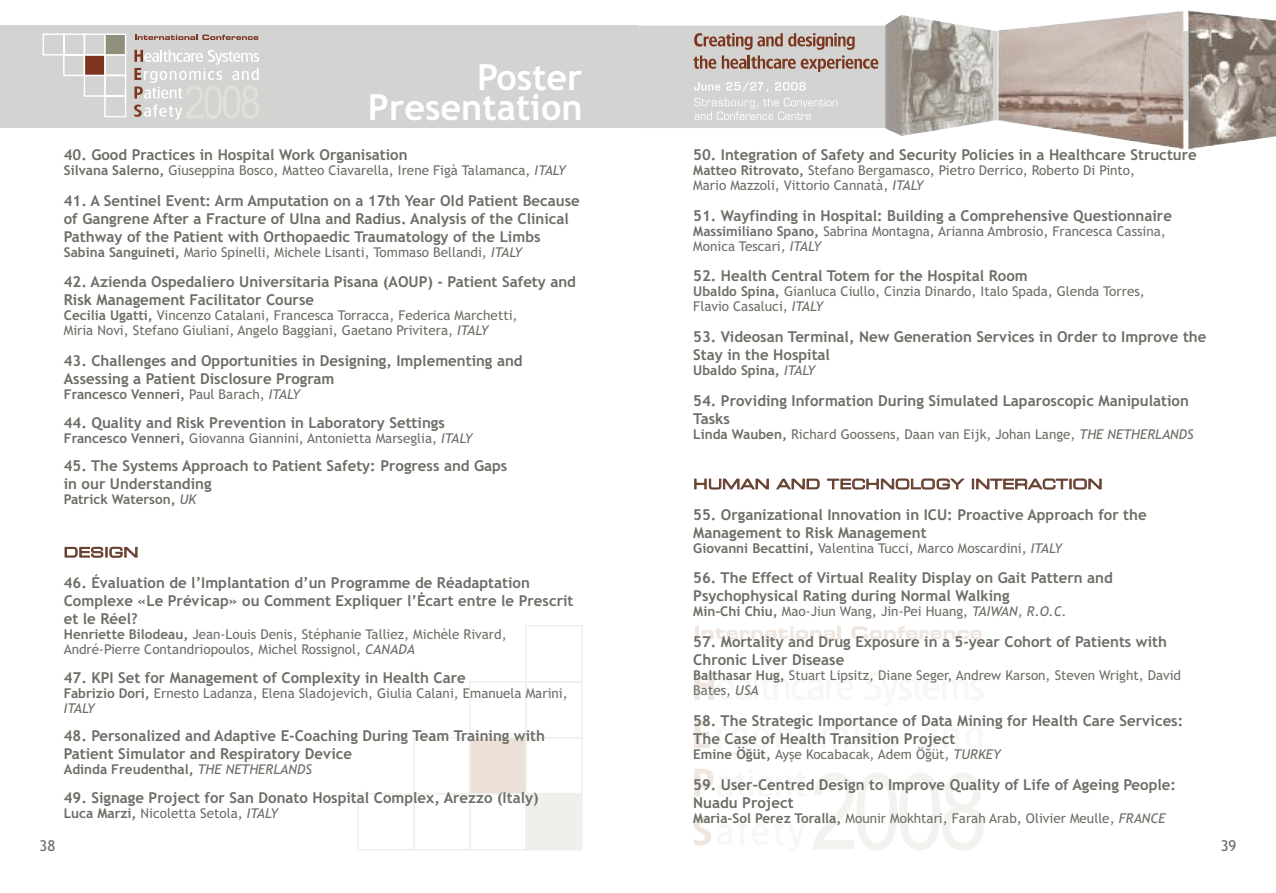
<style>
.page{position:relative;width:1276px;height:893px;background:#fff}
.page>*{position:absolute;margin:0;border:0;box-sizing:border-box;transform-origin:0 0}
.t1{font:700 36px/30px "Trebuchet MS";color:#fff;text-align:right}
.t2{font:15px/18px "Trebuchet MS Bold OTF";color:#6c6e66}
.t3{font:15px "Trebuchet MS";color:#6c6e66}
.t4{font:13.5px/15px "Trebuchet MS";color:#6c6e66}
.t5{font:13.5px "Trebuchet MS Bold OTF";color:#6c6e66}
.t6{font:13.5px "Eurostile Extended Two";letter-spacing:.025em;color:#673f2f}
.s1{font-family:"Trebuchet MS Bold OTF"}
.s2{font-style:italic}
.s3{font-family:"Trebuchet MS"}
.s4{font-family:"Trebuchet MS";font-style:italic}
</style>
<div class="page">
<div style="left:0;top:26px;width:638px;height:102px;background:#d3d4d1"></div>
<svg style="left:357px;top:625px;width:226px;height:225px"></svg>
<svg style="left:638px;top:26px;width:549px;height:102px;background:#c7bfb9"></svg>
<hr style="left:695px;top:626px;width:4px;height:13px;background:#efe6e0">
<svg style="left:701px;top:626px;width:134px;height:13px"></svg>
<hr style="left:837px;top:626px;width:4px;height:13px;background:#efe6e0">
<svg style="left:851px;top:626px;width:130px;height:13px"></svg>
<svg style="left:693px;top:817px;width:18px;height:29px"></svg>
<svg style="left:694px;top:769px;width:20px;height:28px"></svg>
<svg style="left:694px;top:720px;width:17px;height:28px"></svg>
<svg style="left:694px;top:672px;width:20px;height:28px"></svg>
<hr style="left:754px;top:672px;width:4px;height:28px;background:#f7f7f5">
<svg style="left:813px;top:773px;width:170px;height:77px"></svg>
<svg style="left:43px;top:34px;width:84px;height:84px"></svg>
<div style="left:105px;top:34px;width:21px;height:21px;background:#908f7b"></div>
<div style="left:104px;top:34px;width:22px;height:22px;border:1px solid #fff"></div>
<svg style="left:135px;top:35px;width:123px;height:5px"></svg>
<svg style="left:134px;top:50px;width:125px;height:70px"></svg>
<svg style="left:693px;top:33px;width:185px;height:39px;background:#bba89f"></svg>
<svg style="left:694px;top:98px;width:143px;height:22px;background:#dadbd8"></svg>
<svg style="left:694px;top:82px;width:26px;height:9px"></svg>
<svg style="left:775px;top:82px;width:30px;height:9px"></svg>
<svg style="left:726px;top:82px;width:42px;height:10px"></svg>
<img style="left:885px;top:15px;width:107px;height:107px">
<img style="left:1188px;top:11px;width:88px;height:134px">
<img style="left:997px;top:12px;width:176px;height:22px">
<h1 class="t1" style="left:368px;top:63px;width:216px">Poster<br>Presentation</h1>
<p class="t2" style="left:64px;top:146px;width:345px">40. Good Practices in Hospital Work Organisation</p>
<p class="t4" style="left:64px;top:163px;width:503px"><span class="s1">Silvana Salerno,</span> Giuseppina Bosco, Matteo Ciavarella, Irene Figà Talamanca, <span class="s2">ITALY</span></p>
<p class="t2" style="left:64px;top:191px;width:517px">41. A Sentinel Event: Arm Amputation on a 17th Year Old Patient Because of Gangrene After a Fracture of Ulna and Radius. Analysis of the Clinical<br>Pathway of the Patient with Orthopaedic Traumatology of the Limbs</p>
<p class="t4" style="left:64px;top:244px;width:460px"><span class="s1">Sabina Sanguineti,</span> Mario Spinelli, Michele Lisanti, Tommaso Bellandi, <span class="s2">ITALY</span></p>
<p class="t2" style="left:64px;top:273px;width:514px">42. Azienda Ospedaliero Universitaria Pisana (AOUP) - Patient Safety and<br>Risk Management Facilitator Course</p>
<p class="t4" style="left:64px;top:308px;width:455px"><span class="s1">Cecilia Ugatti,</span> Vincenzo Catalani, Francesca Torracca, Federica Marchetti,<br>Miria Novi, Stefano Giuliani, Angelo Baggiani, Gaetano Privitera, <span class="s2">ITALY</span></p>
<p class="t2" style="left:64px;top:352px;width:460px">43. Challenges and Opportunities in Designing, Implementing and<br>Assessing a Patient Disclosure Program</p>
<p class="t5" style="left:64px;top:387px;width:238px">Francesco Venneri, <span class="s3">Paul Barach,</span> <span class="s4">ITALY</span></p>
<p class="t2" style="left:64px;top:414px;width:383px">44. Quality and Risk Prevention in Laboratory Settings</p>
<p class="t4" style="left:64px;top:431px;width:410px"><span class="s1">Francesco Venneri,</span> Giovanna Giannini, Antonietta Marseglia, <span class="s2">ITALY</span></p>
<p class="t2" style="left:64px;top:457px;width:445px">45. The Systems Approach to Patient Safety: Progress and Gaps in our Understanding</p>
<p class="t5" style="left:64px;top:492px;width:134px">Patrick Waterson, <span class="s4">UK</span></p>
<p class="t3" style="left:40px;top:837px;width:17px">38</p>
<p class="t6" style="left:64px;top:547px;width:76px">DESIGN</p>
<p class="t2" style="left:64px;top:574px;width:511px">46. Évaluation de l’Implantation d’un Programme de Réadaptation<br>Complexe «Le Prévicap» ou Comment Expliquer l’Ėcart entre le Prescrit et le Réel?</p>
<p class="t4" style="left:64px;top:627px;width:444px"><span class="s1">Henriette Bilodeau,</span> Jean-Louis Denis, Stéphanie Talliez, Michèle Rivard,<br>André-Pierre Contandriopoulos, Michel Rossignol, <span class="s2">CANADA</span></p>
<p class="t2" style="left:64px;top:668px;width:403px">47. KPI Set for Management of Complexity in Health Care</p>
<p class="t4" style="left:64px;top:685px;width:505px"><span class="s1">Fabrizio Dori,</span> Ernesto Ladanza, Elena Sladojevich, Giulia Calani, Emanuela Marini,<br><span class="s2">ITALY</span></p>
<p class="t2" style="left:64px;top:727px;width:483px">48. Personalized and Adaptive E-Coaching During Team Training with<br>Patient Simulator and Respiratory Device</p>
<p class="t5" style="left:64px;top:762px;width:250px">Adinda Freudenthal, <span class="s4">THE NETHERLANDS</span></p>
<p class="t2" style="left:64px;top:789px;width:476px">49. Signage Project for San Donato Hospital Complex, Arezzo (Italy)</p>
<p class="t4" style="left:64px;top:806px;width:216px"><span class="s1">Luca Marzi,</span> Nicoletta Setola, <span class="s2">ITALY</span></p>
<p class="t2" style="left:693px;top:146px;width:505px">50. Integration of Safety and Security Policies in a Healthcare Structure</p>
<p class="t4" style="left:693px;top:163px;width:443px"><span class="s1">Matteo Ritrovato,</span> Stefano Bergamasco, Pietro Derrico, Roberto Di Pinto,<br>Mario Mazzoli, Vittorio Cannatà, <span class="s2">ITALY</span></p>
<p class="t2" style="left:693px;top:206px;width:480px">51. Wayfinding in Hospital: Building a Comprehensive Questionnaire</p>
<p class="t4" style="left:693px;top:223px;width:474px"><span class="s1">Massimiliano Spano,</span> Sabrina Montagna, Arianna Ambrosio, Francesca Cassina,<br>Monica Tescari, <span class="s2">ITALY</span></p>
<p class="t2" style="left:693px;top:267px;width:336px">52. Health Central Totem for the Hospital Room</p>
<p class="t4" style="left:693px;top:284px;width:453px"><span class="s1">Ubaldo Spina,</span> Gianluca Ciullo, Cinzia Dinardo, Italo Spada, Glenda Torres,<br>Flavio Casaluci, <span class="s2">ITALY</span></p>
<p class="t2" style="left:693px;top:328px;width:515px">53. Videosan Terminal, New Generation Services in Order to Improve the<br>Stay in the Hospital</p>
<p class="t5" style="left:693px;top:363px;width:123px">Ubaldo Spina, <span class="s4">ITALY</span></p>
<p class="t2" style="left:693px;top:392px;width:497px">54. Providing Information During Simulated Laparoscopic Manipulation<br>Tasks</p>
<p class="t4" style="left:693px;top:427px;width:502px"><span class="s1">Linda Wauben,</span> Richard Goossens, Daan van Eijk, Johan Lange, <span class="s2">THE NETHERLANDS</span></p>
<p class="t6" style="left:693px;top:479px;width:410px">HUMAN AND TECHNOLOGY INTERACTION</p>
<p class="t2" style="left:693px;top:505px;width:455px">55. Organizational Innovation in ICU: Proactive Approach for the<br>Management to Risk Management</p>
<p class="t4" style="left:693px;top:541px;width:370px"><span class="s1">Giovanni Becattini,</span> Valentina Tucci, Marco Moscardini, <span class="s2">ITALY</span></p>
<p class="t2" style="left:693px;top:569px;width:421px">56. The Effect of Virtual Reality Display on Gait Pattern and<br>Psychophysical Rating during Normal Walking</p>
<p class="t4" style="left:693px;top:604px;width:375px"><span class="s1">Min-Chi Chiu,</span> Mao-Jiun Wang, Jin-Pei Huang, <span class="s2">TAIWAN, R.O.C.</span></p>
<p class="t2" style="left:693px;top:633px;width:475px">57. Mortality and Drug Exposure in a 5-year Cohort of Patients with<br>Chronic Liver Disease</p>
<p class="t4" style="left:693px;top:668px;width:489px"><span class="s1">Balthasar Hug,</span> Stuart Lipsitz, Diane Seger, Andrew Karson, Steven Wright, David<br>Bates, <span class="s2">USA</span></p>
<p class="t2" style="left:693px;top:712px;width:491px">58. The Strategic Importance of Data Mining for Health Care Services:<br>The Case of Health Transition Project</p>
<p class="t4" style="left:693px;top:747px;width:309px"><span class="s1">Emine Öğüt,</span> Ayşe Kocabacak, Adem Öğüt, <span class="s2">TURKEY</span></p>
<p class="t2" style="left:693px;top:776px;width:484px">59. User-Centred Design to Improve Quality of Life of Ageing People:<br>Nuadu Project</p>
<p class="t4" style="left:693px;top:811px;width:474px"><span class="s1">Maria-Sol Perez Toralla,</span> Mounir Mokhtari, Farah Arab, Olivier Meulle, <span class="s2">FRANCE</span></p>
<p class="t3" style="left:1220px;top:837px;width:17px">39</p>
</div>
